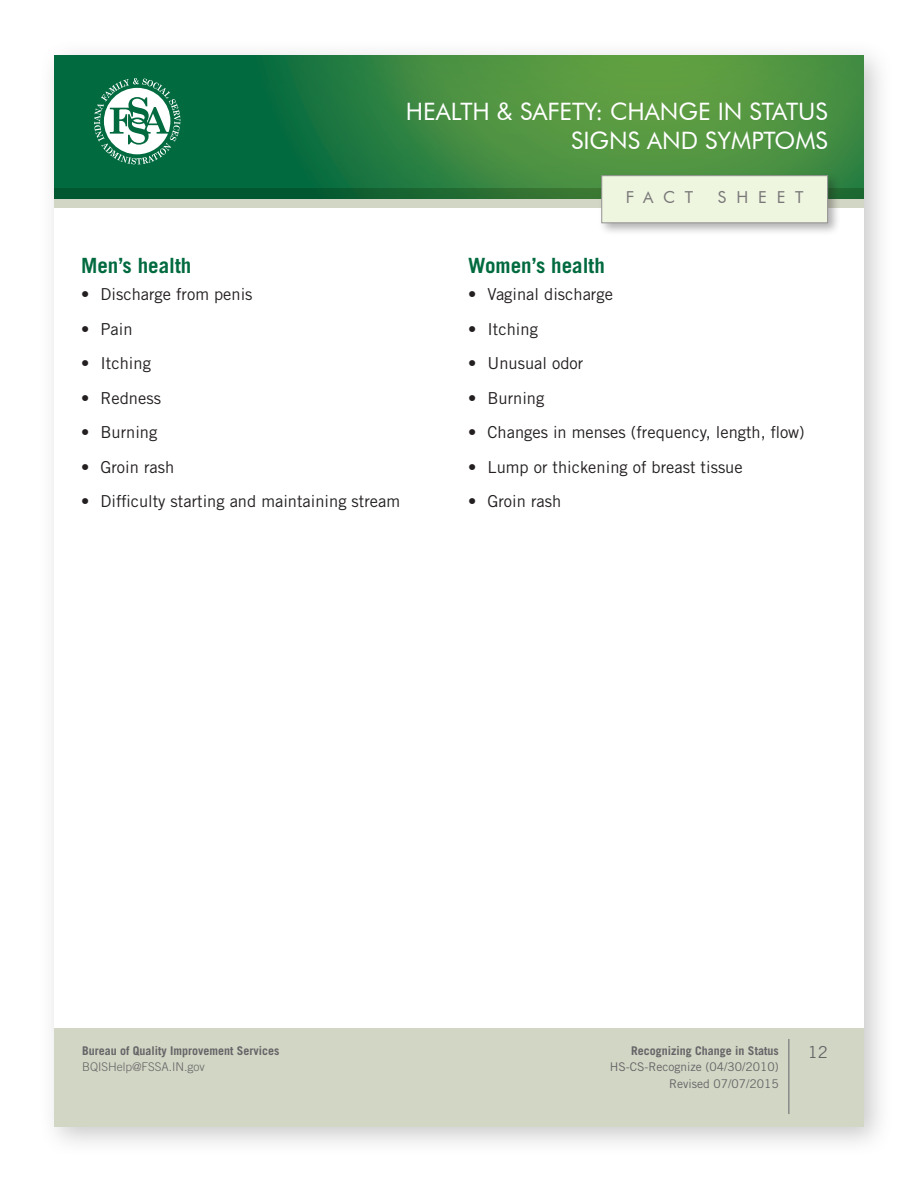
<style>
.page{position:relative;width:918px;height:1188px;background:#fff}
.page>*{position:absolute;margin:0;border:0;box-sizing:border-box;transform-origin:0 0}
.t1{font:24px/28.8px "Futura BT";color:#fff;text-align:right}
.t2{font:700 21px "Trade Gothic";color:#016a3f}
.t3{font:16.5px "Trade Gothic";color:#231f20}
.t4{font:16.5px "Futura BT";letter-spacing:.6em;color:#797879}
.t5{font:16.5px "Trade Gothic";color:#656568}
.t6{font:700 12px "Trade Gothic";color:#656568}
.t7{font:12px/16.5px "Trade Gothic";color:#656568;text-align:right}
.t8{font:300 12px "Trade Gothic";color:#656568}
</style>
<div class="page">
<div style="left:38px;top:40px;width:856px;height:1116px;background:#656568;opacity:.35"></div>
<div style="left:55px;top:56px;width:809px;height:1071px;background:#fff"></div>
<div style="left:55px;top:1028px;width:809px;height:99px;background:#d2d6c4"></div>
<hr style="left:789px;top:1039px;width:1px;height:75px;background:#656568">
<div style="left:52px;top:56px;width:814px;height:145px;background:#016a3f;opacity:.45"></div>
<svg style="left:94px;top:78px;width:86px;height:86px"></svg>
<svg style="left:55px;top:188px;width:809px;height:19px;background:#63926e"></svg>
<div style="left:598px;top:172px;width:243px;height:64px;background:#231f20;opacity:.35"></div>
<div style="left:602px;top:176px;width:226px;height:47px;background:#eff6e0;border:1px solid #939292"></div>
<h1 class="t1" style="left:406px;top:97px;width:423px">HEALTH &amp; SAFETY: CHANGE IN STATUS<br>SIGNS AND SYMPTOMS</h1>
<p class="t4" style="left:626px;top:187px;width:69px">FACT</p>
<p class="t4" style="left:718px;top:187px;width:87px">SHEET</p>
<p class="t2" style="left:81px;top:252px;width:112px">Men’s health</p>
<p class="t3" style="left:81px;top:285px;width:173px">• Discharge from penis</p>
<p class="t3" style="left:81px;top:319px;width:53px">• Pain</p>
<p class="t3" style="left:81px;top:354px;width:71px">• Itching</p>
<p class="t3" style="left:81px;top:388px;width:82px">• Redness</p>
<p class="t3" style="left:81px;top:423px;width:78px">• Burning</p>
<p class="t3" style="left:81px;top:457px;width:95px">• Groin rash</p>
<p class="t3" style="left:81px;top:492px;width:321px">• Difficulty starting and maintaining stream</p>
<p class="t2" style="left:468px;top:252px;width:138px">Women’s health</p>
<p class="t3" style="left:468px;top:285px;width:146px">• Vaginal discharge</p>
<p class="t3" style="left:468px;top:319px;width:71px">• Itching</p>
<p class="t3" style="left:468px;top:354px;width:117px">• Unusual odor</p>
<p class="t3" style="left:468px;top:388px;width:78px">• Burning</p>
<p class="t3" style="left:468px;top:423px;width:338px">• Changes in menses (frequency, length, flow)</p>
<p class="t3" style="left:468px;top:457px;width:276px">• Lump or thickening of breast tissue</p>
<p class="t3" style="left:468px;top:492px;width:95px">• Groin rash</p>
<p class="t6" style="left:82px;top:1043px;width:199px">Bureau of Quality Improvement Services</p>
<p class="t8" style="left:82px;top:1060px;width:124px">BQISHelp@FSSA.IN.gov</p>
<p class="t6" style="left:631px;top:1043px;width:149px">Recognizing Change in Status</p>
<p class="t5" style="left:808px;top:1042px;width:22px">12</p>
<p class="t7" style="left:610px;top:1059px;width:170px">HS-CS-Recognize (04/30/2010)<br>Revised 07/07/2015</p>
</div>
